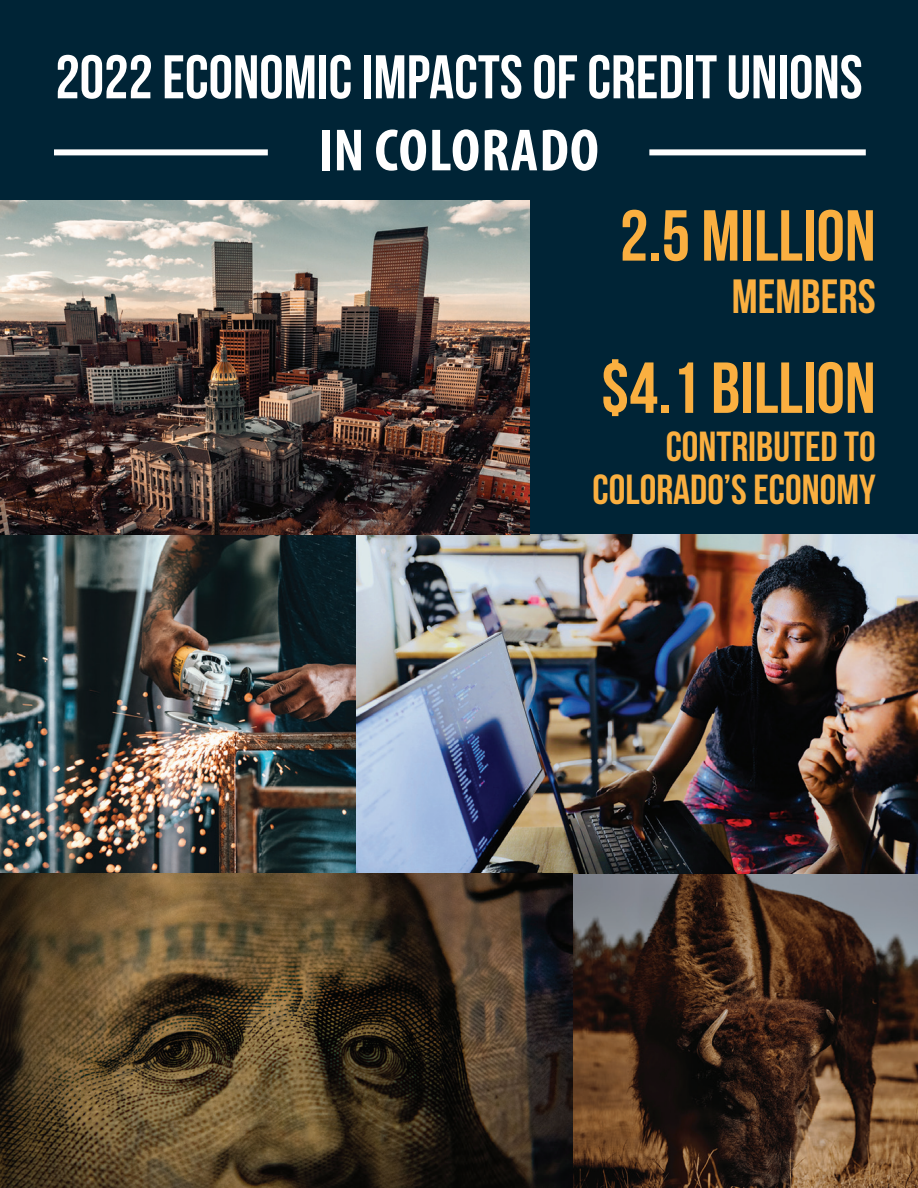
<style>
.page{position:relative;width:918px;height:1188px;background:#002436}
.page>*{position:absolute;margin:0;border:0;box-sizing:border-box;transform-origin:0 0}
.t1{font:72px "Bebas Neue";color:#faaf40}
.t2{font:61.5px "Bebas Neue";color:#fff}
.t3{font:700 condensed 60px "Myriad Pro";letter-spacing:.02em;color:#fff}
.t4{font:48px "Bebas Neue";color:#faaf40}
.t5{font:42px/43.5px "Bebas Neue";color:#faaf40;text-align:right}
</style>
<div class="page">
<div style="left:54px;top:149px;width:214px;height:6px;background:#fff"></div>
<div style="left:649px;top:149px;width:217px;height:6px;background:#fff"></div>
<img style="left:0;top:200px;width:529px;height:334px">
<img style="left:0;top:534px;width:918px;height:339px">
<img style="left:573px;top:875px;width:345px;height:313px">
<img style="left:0;top:873px;width:573px;height:315px">
<p class="t2" style="left:55px;top:43px;width:809px">2022 ECONOMIC IMPACTS OF CREDIT UNIONS</p>
<p class="t3" style="left:319px;top:113px;width:282px">IN COLORADO</p>
<p class="t1" style="left:620px;top:196px;width:257px">2.5 MILLION</p>
<p class="t4" style="left:732px;top:270px;width:146px">MEMBERS</p>
<p class="t1" style="left:601px;top:349px;width:276px">$4.1 BILLION</p>
<p class="t5" style="left:593px;top:424px;width:285px">CONTRIBUTED TO<br>COLORADO’S ECONOMY</p>
</div>
